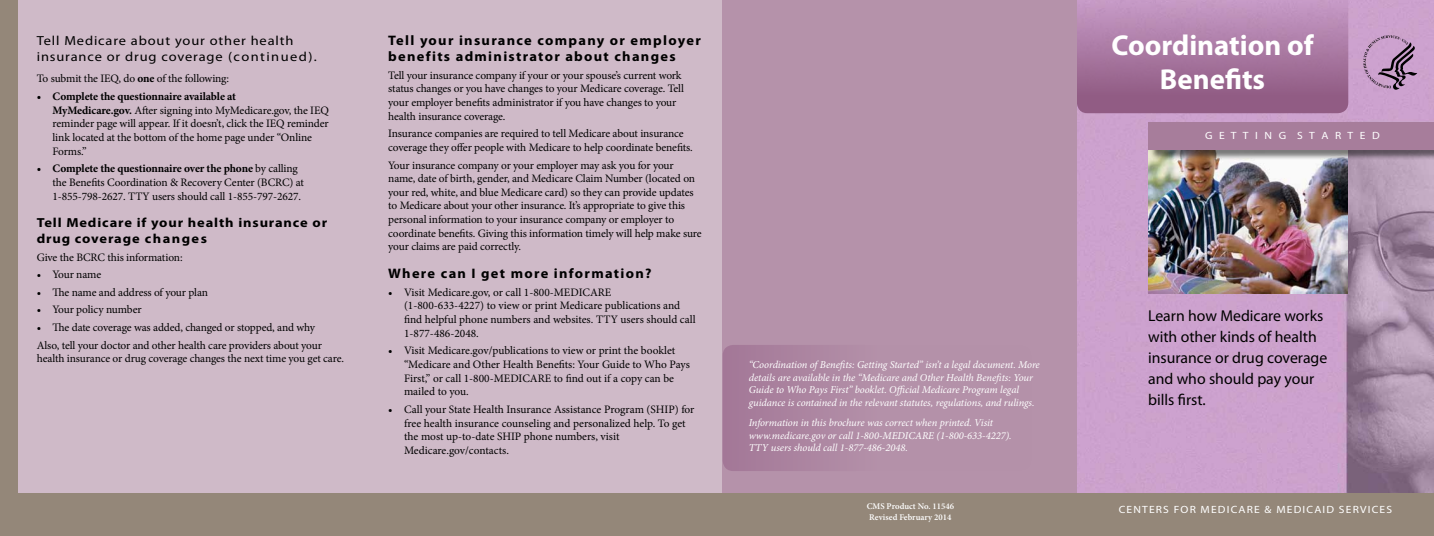
<style>
.page{position:relative;width:1434px;height:536px;background:#fff}
.page>*{position:absolute;margin:0;border:0;box-sizing:border-box;transform-origin:0 0}
.t1{font:700 28.88px/34.1px "Myriad Pro";color:#fff;text-align:center}
.t2{font:15.75px/21px "Myriad Pro";color:#000}
.t3{font:700 13.83px/15.8px "Myriad Pro";letter-spacing:.09em;color:#000;scale:1.05 1}
.t4{font:13.12px/15.8px "Myriad Pro";letter-spacing:.06em;color:#000;scale:1.1 1}
.t5{font:700 13.12px/15.8px "Myriad Pro";letter-spacing:.06em;color:#000;scale:1.1 1}
.Text{font:11.38px/13.7px "Minion Pro";letter-spacing:-.01em;color:#000}
.Text-2{font:italic 10.5px/12.6px "Minion Pro";letter-spacing:-.005em;color:#fff}
.t6{font:10.5px "Myriad Pro";letter-spacing:.1em;color:#fff;scale:1.1 1}
.t7{font:600 8.75px/10.5px "Minion Pro";color:#fff}
.s1{font-weight:700}
</style>
<div class="page">
<div style="left:0;top:0;width:1076px;height:536px;background:#cfbac8"></div>
<img style="left:1076px;top:0;width:357px;height:493px">
<svg style="left:1363px;top:35px;width:54px;height:55px;background:#aa86ab"></svg>
<svg style="left:1076px;top:0;width:272px;height:113px;background:#a877a0"></svg>
<img style="left:1148px;top:149px;width:199px;height:144px">
<div style="left:1150px;top:124px;width:283px;height:36px;background:#000;opacity:.51"></div>
<div style="left:1148px;top:122px;width:285px;height:27px;background:#a77d9b"></div>
<div style="left:0;top:0;width:18px;height:529px;background:#948779"></div>
<div style="left:722px;top:0;width:354px;height:504px;background:#b592aa"></div>
<div style="left:0;top:493px;width:1433px;height:43px;background:#948779"></div>
<div style="left:722px;top:345px;width:309px;height:126px;background:linear-gradient(to right,#a77d9b,#b898ae);border-radius:10px"></div>
<p class="t4" style="left:37px;top:33px;width:256px">Tell Medicare about your other health insurance or drug coverage (continued).</p>
<p class="Text" style="left:37px;top:72px;width:194px">To submit the IEQ, do <span class="s1">one</span> of the following:</p>
<p class="Text" style="left:52px;top:90px;width:278px;text-indent:-16px"><span class="s1">• Complete the questionnaire available at<br>MyMedicare.gov.</span> After signing into MyMedicare.gov, the IEQ reminder page will appear. If it doesn’t, click the IEQ reminder link located at the bottom of the home page under “Online Forms.”</p>
<p class="Text" style="left:52px;top:162px;width:253px;text-indent:-16px"><span class="s1">• Complete the questionnaire over the phone</span> by calling the Benefits Coordination &amp; Recovery Center (BCRC) at<br>1-855‑798‑2627. TTY users should call 1-855-797-2627.</p>
<p class="t5" style="left:37px;top:214px;width:265px">Tell Medicare if your health insurance or drug coverage changes</p>
<p class="Text" style="left:37px;top:250px;width:147px">Give the BCRC this information:</p>
<p class="Text" style="left:37px;top:268px;width:66px">• Your name</p>
<p class="Text" style="left:37px;top:285px;width:173px">• The name and address of your plan</p>
<p class="Text" style="left:37px;top:303px;width:106px">• Your policy number</p>
<p class="Text" style="left:37px;top:320px;width:280px">• The date coverage was added, changed or stopped, and why</p>
<p class="Text" style="left:37px;top:338px;width:309px">Also, tell your doctor and other health care providers about your health insurance or drug coverage changes the next time you get care.</p>
<p class="t3" style="left:388px;top:32px;width:299px">Tell your insurance company or employer benefits administrator about changes</p>
<p class="Text" style="left:388px;top:68px;width:297px">Tell your insurance company if your or your spouse’s current work status changes or you have changes to your Medicare coverage. Tell your employer benefits administrator if you have changes to your health insurance coverage.</p>
<p class="Text" style="left:388px;top:127px;width:306px">Insurance companies are required to tell Medicare about insurance coverage they offer people with Medicare to help coordinate benefits.</p>
<p class="Text" style="left:388px;top:158px;width:315px">Your insurance company or your employer may ask you for your name, date of birth, gender, and Medicare Claim Number (located on your red, white, and blue Medicare card) so they can provide updates to Medicare about your other insurance. It’s appropriate to give this personal information to your insurance company or employer to coordinate benefits. Giving this information timely will help make sure your claims are paid correctly.</p>
<p class="t3" style="left:388px;top:265px;width:252px">Where can I get more information?</p>
<p class="Text" style="left:404px;top:285px;width:293px;text-indent:-16px">• Visit Medicare.gov, or call 1-800-MEDICARE<br>(1-800-633-4227) to view or print Medicare publications and find helpful phone numbers and websites. TTY users should call 1-877-486-2048.</p>
<p class="Text" style="left:404px;top:344px;width:287px;text-indent:-16px">• Visit Medicare.gov/publications to view or print the booklet “Medicare and Other Health Benefits: Your Guide to Who Pays First,” or call 1-800-MEDICARE to find out if a copy can be mailed to you.</p>
<p class="Text" style="left:404px;top:402px;width:292px;text-indent:-16px">• Call your State Health Insurance Assistance Program (SHIP) for free health insurance counseling and personalized help. To get the most up-to-date SHIP phone numbers, visit Medicare.gov/contacts.</p>
<p class="Text-2" style="left:748px;top:358px;width:292px">“Coordination of Benefits: Getting Started” isn’t a legal document. More details are available in the “Medicare and Other Health Benefits: Your Guide to Who Pays First” booklet. Official Medicare Program legal guidance is contained in the relevant statutes, regulations, and rulings.</p>
<p class="Text-2" style="left:748px;top:416px;width:264px">Information in this brochure was correct when printed. Visit www.medicare.gov or call 1-800-MEDICARE (1-800-633-4227).<br>TTY users should call 1-877-486-2048.</p>
<p class="t7" style="left:866px;top:501px;width:89px">CMS Product No. 11546<br>Revised February 2014</p>
<p class="t1" style="left:1111px;top:27px;width:204px">Coordination of<br>Benefits</p>
<p class="t6" style="left:1204px;top:129px;width:160px">G E T T I N G S T A R T E D</p>
<p class="t2" style="left:1148px;top:305px;width:181px">Learn how Medicare works with other kinds of health insurance or drug coverage and who should pay your bills first.</p>
<p class="t6" style="left:1118px;top:503px;width:250px">CENTERS FOR MEDICARE &amp; MEDICAID SERVICES</p>
</div>
